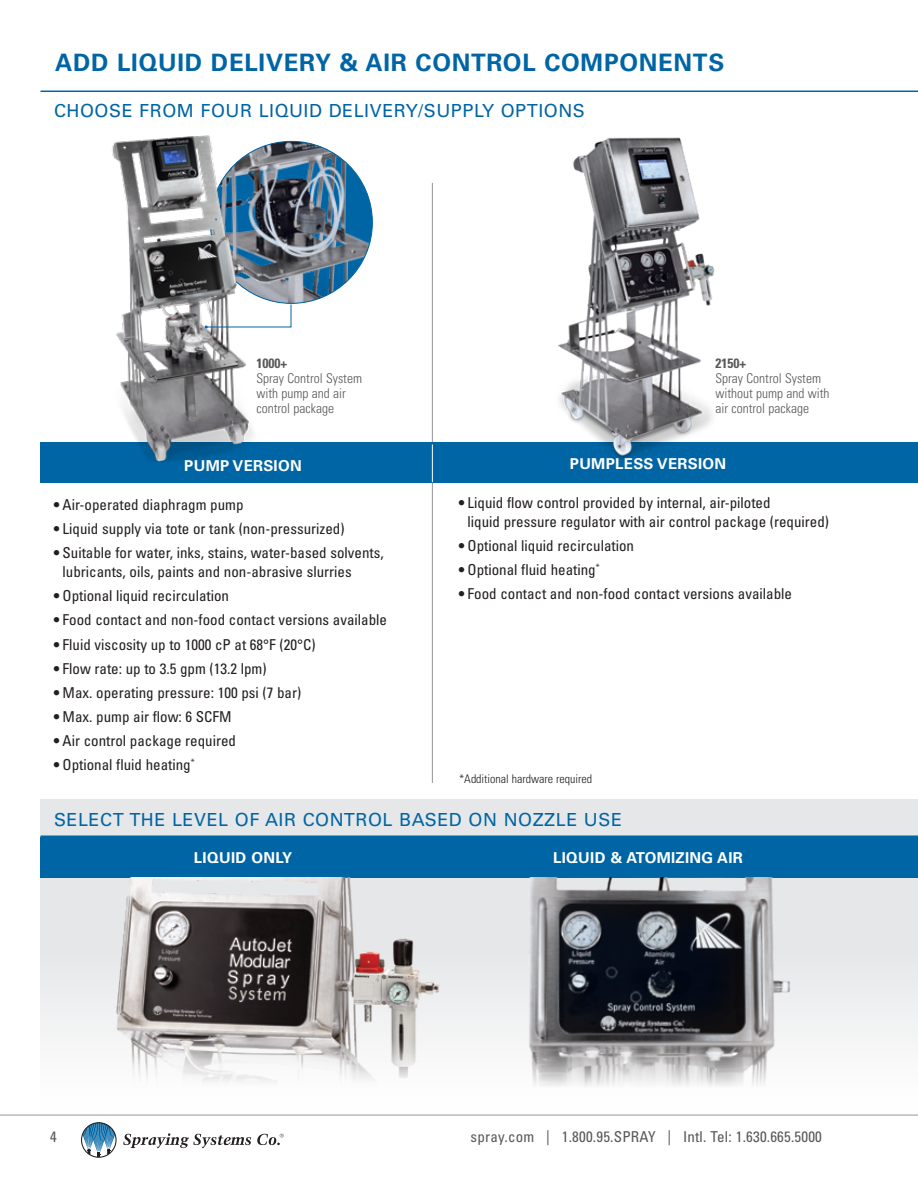
<style>
.page{position:relative;width:918px;height:1188px;background:#fff}
.page>*{position:absolute;margin:0;border:0;box-sizing:border-box;transform-origin:0 0}
.subhead{font:700 24px "Univers LT Pro 65";letter-spacing:.03em;color:#0065a4}
.body{font:18px "Univers LT Pro 55 Roman";letter-spacing:.03em;color:#0065a4}
.body-2{font:condensed 15px/18.8px "Univers LT Pro";color:#231f20}
.body-3{font:700 15px "Univers LT Pro 65";letter-spacing:.02em;color:#fff}
.t1{font:condensed 15px "Univers LT Pro";letter-spacing:.015em;color:#57585a}
.gray_caption{font:300 condensed 13.5px/15px "Univers LT Pro";color:#57585a}
.mice{font:300 condensed 12px "Univers LT Pro";color:#231f20}
.s1{font-weight:700}
</style>
<div class="page">
<hr style="left:0;top:1115px;width:918px;height:1px;background:#939598">
<svg style="left:81px;top:1122px;width:36px;height:36px"></svg>
<svg style="left:123px;top:1133px;width:128px;height:15px"></svg>
<svg style="left:257px;top:1134px;width:27px;height:11px"></svg>
<div style="left:40px;top:799px;width:878px;height:316px;background:#e6e7e9"></div>
<div style="left:40px;top:837px;width:878px;height:41px;background:#0065a4"></div>
<hr style="left:432px;top:183px;width:1px;height:600px;background:#939598">
<div style="left:40px;top:442px;width:878px;height:41px;background:#0065a4"></div>
<img style="left:210px;top:141px;width:162px;height:162px;border-radius:81px">
<hr style="left:40px;top:91px;width:878px;height:1px;background:#0067a5">
<hr style="left:40px;top:836px;width:878px;height:1px;background:#0067a5">
<img style="left:112px;top:135px;width:179px;height:327px">
<img style="left:558px;top:137px;width:157px;height:322px">
<svg style="left:205px;top:304px;width:87px;height:24px"></svg>
<hr style="left:432px;top:445px;width:1px;height:37px;background:#fff">
<img style="left:54px;top:878px;width:810px;height:237px">
<p class="subhead" style="left:55px;top:46px;width:671px">ADD LIQUID DELIVERY &amp; AIR CONTROL COMPONENTS</p>
<p class="body" style="left:54px;top:98px;width:533px">CHOOSE FROM FOUR LIQUID DELIVERY/SUPPLY OPTIONS</p>
<p class="gray_caption" style="left:256px;top:355px;width:107px"><span class="s1">1000+<br></span>Spray Control System with pump and air control package</p>
<p class="gray_caption" style="left:716px;top:355px;width:116px"><span class="s1">2150+<br></span>Spray Control System without pump and with air control package</p>
<p class="body-3" style="left:184px;top:455px;width:119px">PUMP VERSION</p>
<p class="body-2" style="left:54px;top:495px;width:191px">• Air-operated diaphragm pump</p>
<p class="body-2" style="left:54px;top:519px;width:292px">• Liquid supply via tote or tank (non-pressurized)</p>
<p class="body-2" style="left:63px;top:543px;width:323px;text-indent:-9px">• Suitable for water, inks, stains, water-based solvents, lubricants, oils, paints and non-abrasive slurries</p>
<p class="body-2" style="left:54px;top:586px;width:177px">• Optional liquid recirculation</p>
<p class="body-2" style="left:54px;top:610px;width:335px">• Food contact and non-food contact versions available</p>
<p class="body-2" style="left:54px;top:634px;width:263px">• Fluid viscosity up to 1000 cP at 68°F (20°C)</p>
<p class="body-2" style="left:54px;top:659px;width:214px">• Flow rate: up to 3.5 gpm (13.2 lpm)</p>
<p class="body-2" style="left:54px;top:683px;width:249px">• Max. operating pressure: 100 psi (7 bar)</p>
<p class="body-2" style="left:54px;top:707px;width:179px">• Max. pump air flow: 6 SCFM</p>
<p class="body-2" style="left:54px;top:731px;width:184px">• Air control package required</p>
<p class="body-2" style="left:54px;top:755px;width:142px">• Optional fluid heating<sup>*</sup></p>
<p class="body-3" style="left:570px;top:453px;width:158px">PUMPLESS VERSION</p>
<p class="body-2" style="left:468px;top:493px;width:363px;text-indent:-9px">• Liquid flow control provided by internal, air-piloted<br>liquid pressure regulator with air control package (required)</p>
<p class="body-2" style="left:459px;top:536px;width:177px">• Optional liquid recirculation</p>
<p class="body-2" style="left:459px;top:560px;width:142px">• Optional fluid heating<sup>*</sup></p>
<p class="body-2" style="left:459px;top:584px;width:335px">• Food contact and non-food contact versions available</p>
<p class="mice" style="left:459px;top:770px;width:135px">*Additional hardware required</p>
<p class="body" style="left:54px;top:807px;width:570px">SELECT THE LEVEL OF AIR CONTROL BASED ON NOZZLE USE</p>
<p class="body-3" style="left:194px;top:847px;width:100px">LIQUID ONLY</p>
<p class="body-3" style="left:553px;top:847px;width:191px">LIQUID &amp; ATOMIZING AIR</p>
<p class="t1" style="left:50px;top:1128px;width:8px">4</p>
<p class="t1" style="left:471px;top:1128px;width:353px">spray.com | 1.800.95.SPRAY | Intl. Tel: 1.630.665.5000</p>
</div>
